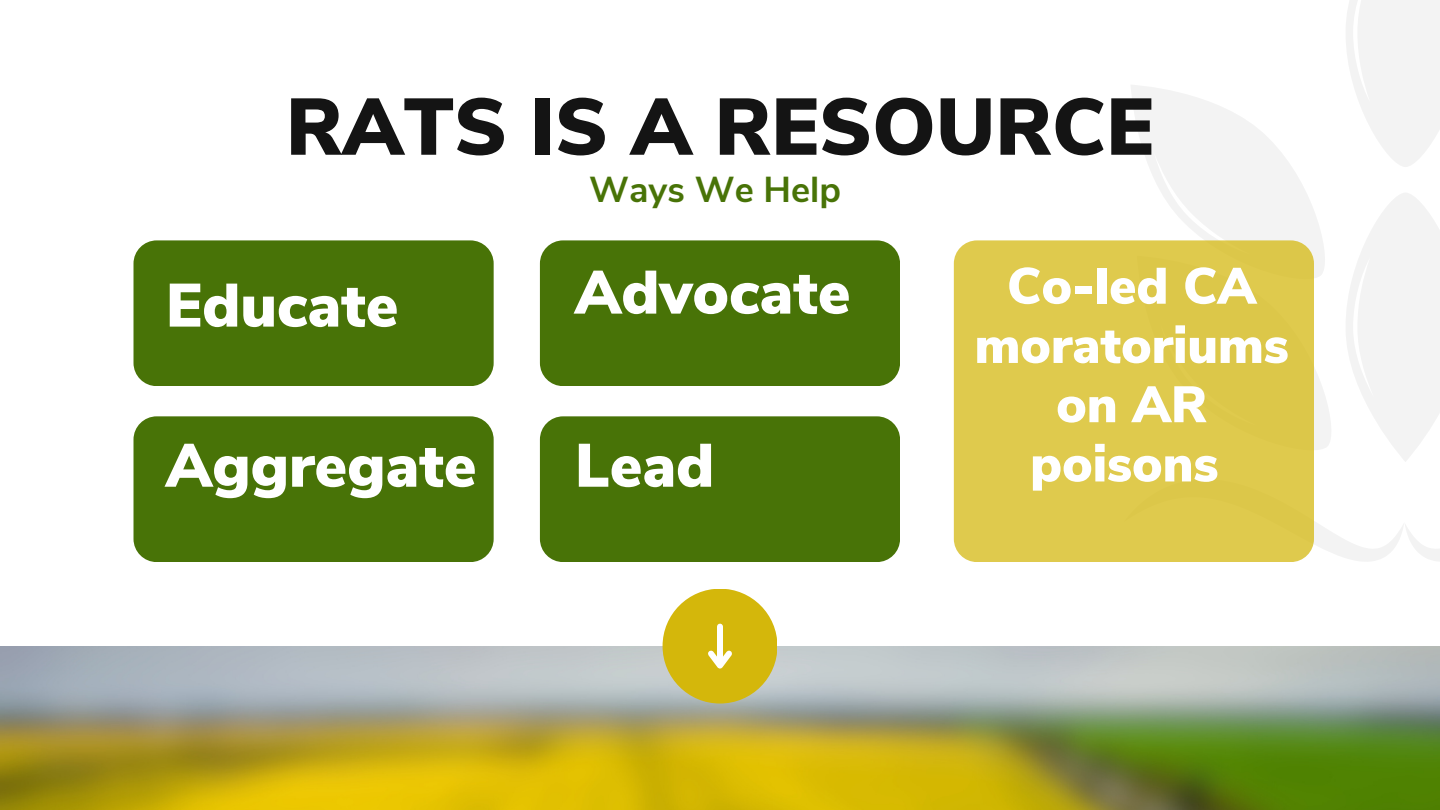
<style>
.page{position:relative;width:1440px;height:810px;background:#fff}
.page>*{position:absolute;margin:0;border:0;box-sizing:border-box;transform-origin:0 0}
.t1{font:900 80px "Nunito Sans";color:#141414}
.t2{font:900 61px "Nunito Sans";color:#fff}
.t3{font:900 51px/59.2px "Nunito Sans";color:#fff;text-align:center}
.t4{font:700 36px "Nunito Sans";color:#487307}
</style>
<div class="page">
<svg style="left:1346px;top:0;width:94px;height:167px"></svg>
<svg style="left:1346px;top:193px;width:94px;height:269px"></svg>
<svg style="left:1131px;top:85px;width:200px;height:365px"></svg>
<svg style="left:1296px;top:521px;width:144px;height:41px"></svg>
<img style="left:0;top:646px;width:1440px;height:164px">
<div style="left:663px;top:589px;width:114px;height:115px;background:#d4b70b;border-radius:50%"></div>
<div style="left:717px;top:627px;width:6px;height:37px;background:#fff"></div>
<svg style="left:708px;top:650px;width:24px;height:19px"></svg>
<div style="left:134px;top:240px;width:360px;height:146px;background:#487307;border-radius:23px"></div>
<div style="left:540px;top:240px;width:360px;height:146px;background:#487307;border-radius:23px"></div>
<div style="left:954px;top:240px;width:360px;height:322px;background:#dfca4d;border-radius:23px"></div>
<div style="left:540px;top:416px;width:360px;height:146px;background:#487307;border-radius:23px"></div>
<div style="left:134px;top:416px;width:360px;height:146px;background:#487307;border-radius:23px"></div>
<p class="t1" style="left:286px;top:74px;width:869px">RATS IS A RESOURCE</p>
<p class="t2" style="left:166px;top:265px;width:234px">Educate</p>
<p class="t4" style="left:589px;top:166px;width:253px">Ways We Help</p>
<p class="t2" style="left:575px;top:252px;width:277px">Advocate</p>
<p class="t2" style="left:166px;top:425px;width:312px">Aggregate</p>
<p class="t2" style="left:575px;top:425px;width:141px">Lead</p>
<p class="t3" style="left:975px;top:257px;width:316px">Co-led CA moratoriums on AR poisons</p>
</div>
